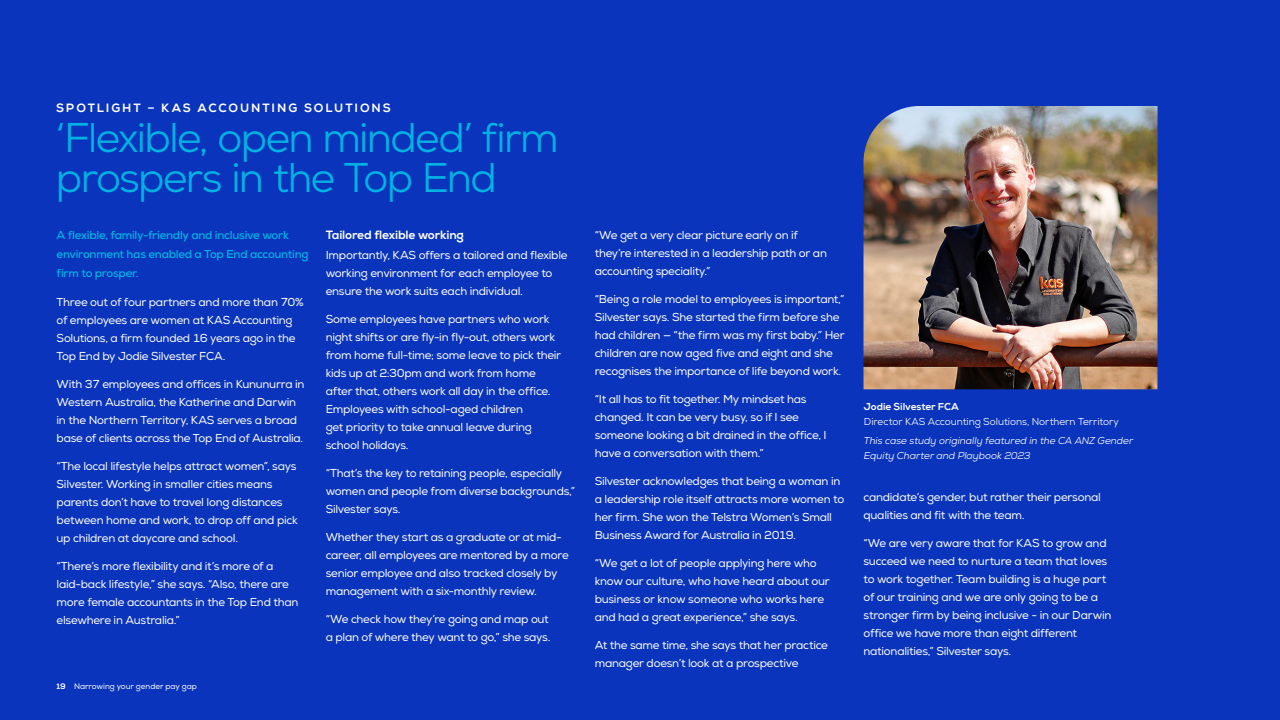
<style>
.page{position:relative;width:1280px;height:720px;background:#0934bb}
.page>*{position:absolute;margin:0;border:0;box-sizing:border-box;transform-origin:0 0}
.Heading_1{font:41.5px/40px "Nexa";letter-spacing:-.04em;color:#00b2e3}
.Heading_1-2{font:800 12px "Nexa";letter-spacing:.16em;color:#fff}
.Heading_4{font:800 12px "Nexa";letter-spacing:-.015em;color:#fff}
.BODY{font:11.5px/18px "Nexa";letter-spacing:-.025em;color:#fff}
.BODY_Bold_intro{font:700 11.5px/19px "Nexa";letter-spacing:-.02em;color:#00b2e3}
.BODY__before_List{font:italic 10px/15px "Nexa";letter-spacing:-.005em;color:#fff}
.BODY__before_List-2{font:10px/15px "Nexa";letter-spacing:-.005em;color:#fff}
.t1{font:8px "Nexa";color:#fff}
.s1{font-weight:800}
</style>
<div class="page">
<img style="left:864px;top:106px;width:294px;height:283px">
<p class="Heading_1-2" style="left:56px;top:101px;width:336px">SPOTLIGHT – KAS ACCOUNTING SOLUTIONS</p>
<p class="Heading_1" style="left:56px;top:118px;width:504px">‘Flexible, open minded’ firm prospers in the Top End</p>
<p class="BODY_Bold_intro" style="left:57px;top:226px;width:254px">A flexible, family-friendly and inclusive work environment has enabled a Top End accounting firm to prosper.</p>
<p class="BODY" style="left:57px;top:294px;width:249px">Three out of four partners and more than 70% of employees are women at KAS Accounting Solutions, a firm founded 16 years ago in the Top End by Jodie Silvester FCA.</p>
<p class="BODY" style="left:57px;top:376px;width:249px">With 37 employees and offices in Kununurra in Western Australia, the Katherine and Darwin in the Northern Territory, KAS serves a broad base of clients across the Top End of Australia.</p>
<p class="BODY" style="left:57px;top:458px;width:243px">“The local lifestyle helps attract women”, says Silvester. Working in smaller cities means parents don’t have to travel long distances between home and work, to drop off and pick up children at daycare and school.</p>
<p class="BODY" style="left:57px;top:557px;width:243px">“There’s more flexibility and it’s more of a laid-back lifestyle,” she says. “Also, there are more female accountants in the Top End than elsewhere in Australia.”</p>
<p class="t1" style="left:57px;top:681px;width:142px"><span class="s1">19</span> Narrowing your gender pay gap</p>
<p class="Heading_4" style="left:326px;top:228px;width:140px">Tailored flexible working</p>
<p class="BODY" style="left:326px;top:246px;width:243px">Importantly, KAS offers a tailored and flexible working environment for each employee to ensure the work suits each individual.</p>
<p class="BODY" style="left:326px;top:310px;width:237px">Some employees have partners who work night shifts or are fly-in fly-out, others work from home full-time; some leave to pick their kids up at 2:30pm and work from home after that, others work all day in the office.<br>Employees with school-aged children<br>get priority to take annual leave during school holidays.</p>
<p class="BODY" style="left:326px;top:464px;width:251px">“That’s the key to retaining people, especially women and people from diverse backgrounds,”<br>Silvester says.</p>
<p class="BODY" style="left:326px;top:528px;width:245px">Whether they start as a graduate or at mid&shy;career, all employees are mentored by a more senior employee and also tracked closely by management with a six-monthly review.</p>
<p class="BODY" style="left:326px;top:610px;width:226px">“We check how they’re going and map out a plan of where they want to go,” she says.</p>
<p class="BODY" style="left:595px;top:226px;width:234px">“We get a very clear picture early on if they’re interested in a leadership path or an accounting speciality.”</p>
<p class="BODY" style="left:595px;top:290px;width:252px">“Being a role model to employees is important,” Silvester says. She started the firm before she had children — “the firm was my first baby.” Her children are now aged five and eight and she recognises the importance of life beyond work.</p>
<p class="BODY" style="left:595px;top:390px;width:234px">“It all has to fit together. My mindset has changed. It can be very busy, so if I see someone looking a bit drained in the office, I have a conversation with them.”</p>
<p class="BODY" style="left:595px;top:472px;width:251px">Silvester acknowledges that being a woman in a leadership role itself attracts more women to her firm. She won the Telstra Women’s Small Business Award for Australia in 2019.</p>
<p class="BODY" style="left:595px;top:554px;width:237px">“We get a lot of people applying here who know our culture, who have heard about our business or know someone who works here and had a great experience,” she says.</p>
<p class="BODY" style="left:595px;top:636px;width:235px">At the same time, she says that her practice manager doesn’t look at a prospective</p>
<p class="BODY__before_List-2" style="left:864px;top:399px;width:257px"><span class="s1">Jodie Silvester FCA<br></span>Director KAS Accounting Solutions, Northern Territory</p>
<p class="BODY__before_List" style="left:864px;top:433px;width:271px">This case study originally featured in the CA ANZ Gender<br>Equity Charter and Playbook 2023</p>
<p class="BODY" style="left:864px;top:488px;width:239px">candidate’s gender, but rather their personal qualities and fit with the team.</p>
<p class="BODY" style="left:864px;top:534px;width:250px">“We are very aware that for KAS to grow and succeed we need to nurture a team that loves to work together. Team building is a huge part of our training and we are only going to be a stronger firm by being inclusive - in our Darwin office we have more than eight different nationalities,” Silvester says.</p>
</div>
